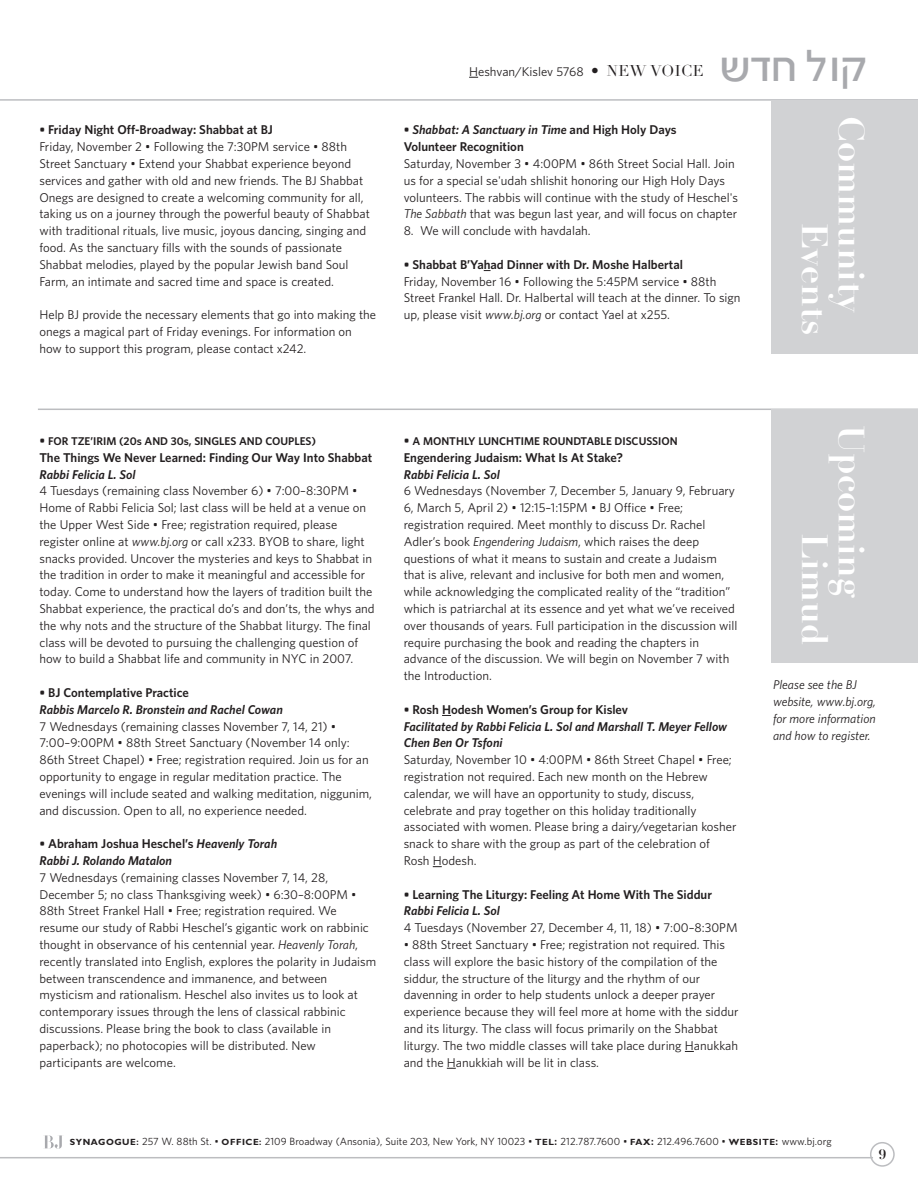
<style>
.page{position:relative;width:918px;height:1188px;background:#fff}
.page>*{position:absolute;margin:0;border:0;box-sizing:border-box;transform-origin:0 0}
.t1{font:48.15px "Kastel D";letter-spacing:.03em;color:#a8a9ad}
.t2{font:700 36px "Didot LH";color:#fff}
.t3{font:700 13.5px "Didot LH";color:#231f20}
.t4{font:12.75px/16.8px "Whitney";color:#231f20}
.t5{font:600 12.75px/16.8px "Whitney";color:#231f20}
.t6{font:italic 600 12.75px/16.8px "Whitney";color:#231f20}
.t7{font:italic 12.75px/16.8px "Whitney";color:#231f20}
.t8{font:600 11.25px "Whitney";color:#231f20}
.t9{font:10.5px "Whitney";letter-spacing:.005em;color:#231f20}
.s1{font-family:"Didot LH";font-size:15.45px}
.s2{font-style:italic}
.s3{font-size:12.75px}
.s4{font-style:normal}
.s5{font-family:"Gill Sans";font-weight:700;font-size:9px}
.s6{font-weight:600;font-size:9px}
.s7{font-weight:600}
</style>
<div class="page">
<hr style="left:0;top:1157px;width:873px;height:1px;background:#bcbdc0">
<hr style="left:0;top:99px;width:918px;height:2px;background:#bcbdc0">
<hr style="left:38px;top:409px;width:880px;height:1px;background:#bcbdc0">
<svg style="left:870px;top:1142px;width:25px;height:25px"></svg>
<svg style="left:44px;top:1135px;width:18px;height:14px"></svg>
<div style="left:771px;top:100px;width:147px;height:253px;background:#d1d2d4"></div>
<div style="left:771px;top:409px;width:147px;height:254px;background:#d1d2d4"></div>
<p class="t5" style="left:39px;top:122px;width:235px">• Friday Night Off-Broadway: Shabbat at BJ</p>
<p class="t4" style="left:39px;top:138px;width:332px">Friday, November 2 • Following the 7:30PM service • 88th Street Sanctuary • Extend your Shabbat experience beyond services and gather with old and new friends. The BJ Shabbat Onegs are designed to create a welcoming community for all, taking us on a journey through the powerful beauty of Shabbat with traditional rituals, live music, joyous dancing, singing and food. As the sanctuary fills with the sounds of passionate Shabbat melodies, played by the popular Jewish band Soul Farm, an intimate and sacred time and space is created.</p>
<p class="t4" style="left:39px;top:306px;width:338px">Help BJ provide the necessary elements that go into making the onegs a magical part of Friday evenings. For information on how to support this program, please contact x242.</p>
<p class="t4" style="left:469px;top:63px;width:236px">Heshvan/Kislev 5768 <span class="s1">• NEW VOICE</span></p>
<h1 class="t1" style="left:722px;top:42px;width:148px">asj kue</h1>
<p class="t5" style="left:404px;top:122px;width:274px">• <span class="s2">Shabbat: A Sanctuary in Time</span> and High Holy Days<br>Volunteer Recognition</p>
<p class="t4" style="left:404px;top:155px;width:336px">Saturday, November 3 • 4:00PM • 86th Street Social Hall. Join us for a special se'udah shlishit honoring our High Holy Days volunteers. The rabbis will continue with the study of Heschel's <span class="s2">The Sabbath</span> that was begun last year, and will focus on chapter</p>
<p class="t4" style="left:404px;top:222px;width:189px">8. We will conclude with havdalah.</p>
<p class="t5" style="left:404px;top:256px;width:281px">• Shabbat B’Yahad Dinner with Dr. Moshe Halbertal</p>
<p class="t4" style="left:404px;top:273px;width:338px">Friday, November 16 • Following the 5:45PM service • 88th<br>Street Frankel Hall. Dr. Halbertal will teach at the dinner. To sign up, please visit <span class="s2">www.bj.org</span> or contact Yael at x255.</p>
<h2 class="t2" style="left:864px;top:116px;width:198px;rotate:90deg">Community</h2>
<h2 class="t2" style="left:828px;top:223px;width:113px;rotate:90deg">Events</h2>
<p class="t8" style="left:39px;top:435px;width:278px"><span class="s3">•</span> FOR TZE’IRIM (20s AND 30s, SINGLES AND COUPLES)</p>
<p class="t5" style="left:39px;top:449px;width:334px">The Things We Never Learned: Finding Our Way Into Shabbat</p>
<p class="t6" style="left:39px;top:466px;width:98px">Rabbi Felicia L. Sol</p>
<p class="t4" style="left:39px;top:483px;width:337px">4 Tuesdays (remaining class November 6) • 7:00–8:30PM • Home of Rabbi Felicia Sol; last class will be held at a venue on the Upper West Side • Free; registration required, please register online at <span class="s2">www.bj.org</span> or call x233. BYOB to share, light snacks provided. Uncover the mysteries and keys to Shabbat in the tradition in order to make it meaningful and accessible for today. Come to understand how the layers of tradition built the Shabbat experience, the practical do’s and don’ts, the whys and the why nots and the structure of the Shabbat liturgy. The final class will be devoted to pursuing the challenging question of how to build a Shabbat life and community in NYC in 2007.</p>
<p class="t5" style="left:39px;top:684px;width:151px">• BJ Contemplative Practice</p>
<p class="t6" style="left:39px;top:701px;width:245px">Rabbis Marcelo R. Bronstein and Rachel Cowan</p>
<p class="t4" style="left:39px;top:718px;width:334px">7 Wednesdays (remaining classes November 7, 14, 21) • 7:00–9:00PM • 88th Street Sanctuary (November 14 only:<br>86th Street Chapel) • Free; registration required. Join us for an opportunity to engage in regular meditation practice. The evenings will include seated and walking meditation, niggunim, and discussion. Open to all, no experience needed.</p>
<p class="t6" style="left:39px;top:835px;width:239px"><span class="s4">• Abraham Joshua Heschel’s</span> Heavenly Torah<br>Rabbi J. Rolando Matalon</p>
<p class="t4" style="left:39px;top:869px;width:338px">7 Wednesdays (remaining classes November 7, 14, 28, December 5; no class Thanksgiving week) • 6:30–8:00PM • 88th Street Frankel Hall • Free; registration required. We resume our study of Rabbi Heschel’s gigantic work on rabbinic thought in observance of his centennial year. <span class="s2">Heavenly Torah</span>, recently translated into English, explores the polarity in Judaism between transcendence and immanence, and between mysticism and rationalism. Heschel also invites us to look at contemporary issues through the lens of classical rabbinic discussions. Please bring the book to class (available in paperback); no photocopies will be distributed. New participants are welcome.</p>
<p class="t8" style="left:404px;top:435px;width:276px"><span class="s3">•</span> A MONTHLY LUNCHTIME ROUNDTABLE DISCUSSION</p>
<p class="t5" style="left:404px;top:449px;width:221px">Engendering Judaism: What Is At Stake?</p>
<p class="t6" style="left:404px;top:466px;width:98px">Rabbi Felicia L. Sol</p>
<p class="t4" style="left:404px;top:483px;width:335px">6 Wednesdays (November 7, December 5, January 9, February 6, March 5, April 2) • 12:15–1:15PM • BJ Office • Free; registration required. Meet monthly to discuss Dr. Rachel Adler’s book <span class="s2">Engendering Judaism</span>, which raises the deep questions of what it means to sustain and create a Judaism that is alive, relevant and inclusive for both men and women, while acknowledging the complicated reality of the “tradition” which is patriarchal at its essence and yet what we’ve received over thousands of years. Full participation in the discussion will require purchasing the book and reading the chapters in advance of the discussion. We will begin on November 7 with the Introduction.</p>
<p class="t5" style="left:404px;top:701px;width:226px">• Rosh Hodesh Women’s Group for Kislev</p>
<p class="t6" style="left:404px;top:718px;width:325px">Facilitated by Rabbi Felicia L. Sol and Marshall T. Meyer Fellow<br>Chen Ben Or Tsfoni</p>
<p class="t4" style="left:404px;top:751px;width:334px">Saturday, November 10 • 4:00PM • 86th Street Chapel • Free; registration not required. Each new month on the Hebrew calendar, we will have an opportunity to study, discuss, celebrate and pray together on this holiday traditionally associated with women. Please bring a dairy/vegetarian kosher snack to share with the group as part of the celebration of Rosh Hodesh.</p>
<p class="t5" style="left:404px;top:886px;width:310px">• Learning The Liturgy: Feeling At Home With The Siddur</p>
<p class="t6" style="left:404px;top:903px;width:98px">Rabbi Felicia L. Sol</p>
<p class="t4" style="left:404px;top:919px;width:335px">4 Tuesdays (November 27, December 4, 11, 18) • 7:00–8:30PM</p>
<p class="t4" style="left:404px;top:936px;width:336px">• 88th Street Sanctuary • Free; registration not required. This class will explore the basic history of the compilation of the siddur, the structure of the liturgy and the rhythm of our davenning in order to help students unlock a deeper prayer experience because they will feel more at home with the siddur and its liturgy. The class will focus primarily on the Shabbat liturgy. The two middle classes will take place during Hanukkah and the Hanukkiah will be lit in class.</p>
<h2 class="t2" style="left:864px;top:425px;width:174px;rotate:90deg">Upcoming</h2>
<h2 class="t2" style="left:828px;top:533px;width:114px;rotate:90deg">Limud</h2>
<p class="t7" style="left:773px;top:676px;width:104px">Please see the BJ website, www.bj.org, for more information and how to register.</p>
<p class="t9" style="left:70px;top:1135px;width:763px"><span class="s5">SYNAGOGUE</span><span class="s6">:</span> 257 W. 88th St. • <span class="s5">OFFICE</span><span class="s6">:</span> 2109 Broadway (Ansonia), Suite 203, New York, NY 10023 • <span class="s5">TEL</span><span class="s7">:</span> 212.787.7600 • <span class="s5">FAX</span><span class="s7">:</span> 212.496.7600 • <span class="s5">WEBSITE</span><span class="s7">:</span> www.bj.org</p>
<p class="t3" style="left:879px;top:1149px;width:9px">9</p>
</div>
